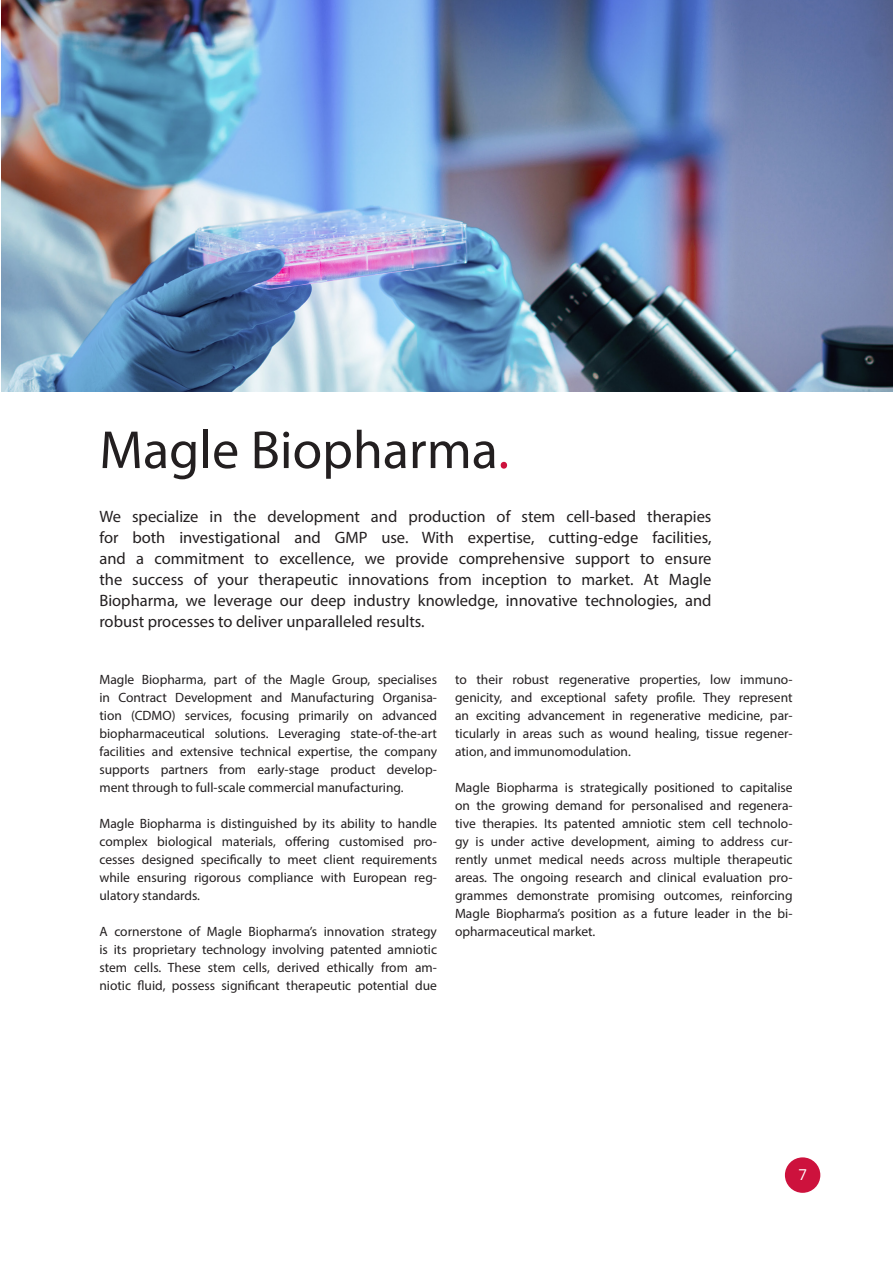
<style>
.page{position:relative;width:893px;height:1263px;background:#fff}
.page>*{position:absolute;margin:0;border:0;box-sizing:border-box;transform-origin:0 0}
.t1{font:54px "Myriad Pro";color:#231f20}
.preamble{font:16.5px/21px "Myriad Pro";color:#231f20;text-align:justify}
.t2{font:15px "Open Sans";color:#fff}
.body{font:13.5px/18px "Myriad Pro";color:#231f20;text-align:justify}
.s1{color:#cd123d}
</style>
<div class="page">
<div style="left:785px;top:1157px;width:35px;height:36px;background:#cd123d;border-radius:50%"></div>
<img style="left:2px;top:0;width:891px;height:392px">
<p class="t1" style="left:99px;top:417px;width:411px">Magle Biopharma<span class="s1">.</span></p>
<p class="preamble" style="left:99px;top:506px;width:614px">We specialize in the development and production of stem cell-based therapies for both investigational and GMP use. With expertise, cutting-edge facilities, and a commitment to excellence, we provide comprehensive support to ensure the success of your therapeutic innovations from inception to market. At Magle Biopharma, we leverage our deep industry knowledge, innovative technologies, and robust processes to deliver unparalleled results.</p>
<p class="body" style="left:99px;top:670px;width:339px">Magle Biopharma, part of the Magle Group, specialises in Contract Development and Manufacturing Organisa&shy;tion (CDMO) services, focusing primarily on advanced biopharmaceutical solutions. Leveraging state-of-the-art facilities and extensive technical expertise, the company supports partners from early-stage product develop&shy;ment through to full-scale commercial manufacturing.</p>
<p class="body" style="left:99px;top:814px;width:339px">Magle Biopharma is distinguished by its ability to handle complex biological materials, offering customised pro&shy;cesses designed specifically to meet client requirements while ensuring rigorous compliance with European reg&shy;ulatory standards.</p>
<p class="body" style="left:99px;top:922px;width:339px">A cornerstone of Magle Biopharma’s innovation strategy is its proprietary technology involving patented amniotic stem cells. These stem cells, derived ethically from am&shy;niotic fluid, possess significant therapeutic potential due</p>
<p class="body" style="left:455px;top:670px;width:339px">to their robust regenerative properties, low immuno&shy;genicity, and exceptional safety profile. They represent an exciting advancement in regenerative medicine, par&shy;ticularly in areas such as wound healing, tissue regener&shy;ation, and immunomodulation.</p>
<p class="body" style="left:455px;top:778px;width:339px">Magle Biopharma is strategically positioned to capitalise on the growing demand for personalised and regenera&shy;tive therapies. Its patented amniotic stem cell technolo&shy;gy is under active development, aiming to address cur&shy;rently unmet medical needs across multiple therapeutic areas. The ongoing research and clinical evaluation pro&shy;grammes demonstrate promising outcomes, reinforcing Magle Biopharma’s position as a future leader in the bi&shy;opharmaceutical market.</p>
<p class="t2" style="left:798px;top:1165px;width:10px">7</p>
</div>
